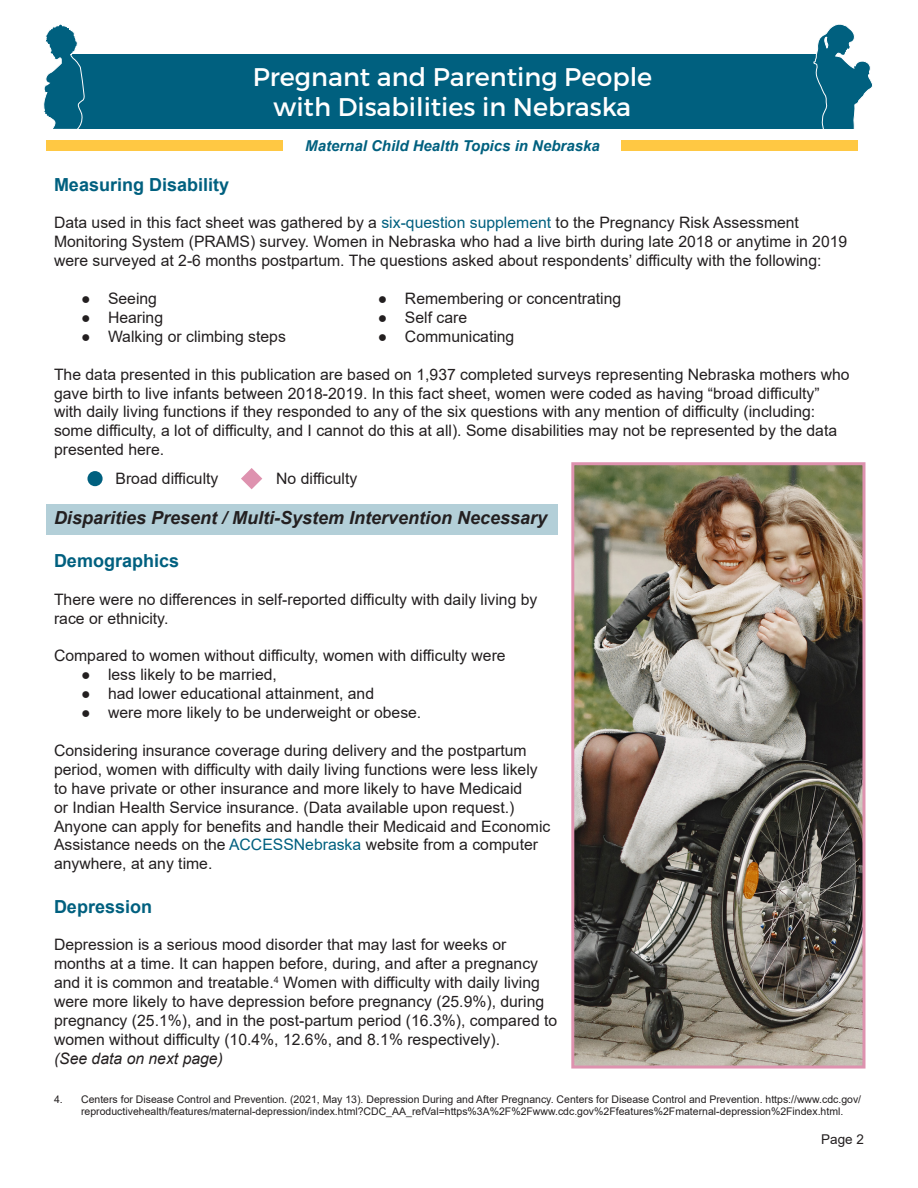
<style>
.page{position:relative;width:918px;height:1188px;background:#fff}
.page>*{position:absolute;margin:0;border:0;box-sizing:border-box;transform-origin:0 0}
.t1{font:25.5px/30.6px "Montserrat";color:#fff;text-align:center}
.t2{font:italic 700 18px "Arial";color:#231f20}
.t3{font:700 18px "Arial";color:#00607f}
.t4{font:15.75px/18.9px "Arial";color:#231f20}
.t5{font:italic 700 15px "Arial";color:#00607f}
.t6{font:13.5px "Arial";color:#231f20}
.t7{font:10.5px/12.6px "Arial";color:#231f20}
.s1{color:#00607f}
.s2{font-style:italic}
</style>
<div class="page">
<div style="left:68px;top:54px;width:761px;height:75px;background:#00607f"></div>
<svg style="left:43px;top:24px;width:41px;height:105px"></svg>
<svg style="left:814px;top:24px;width:59px;height:105px"></svg>
<div style="left:46px;top:140px;width:237px;height:11px;background:#ffc843"></div>
<div style="left:621px;top:140px;width:236px;height:11px;background:#ffc843"></div>
<div style="left:46px;top:505px;width:512px;height:30px;background:#b3cfd8"></div>
<div style="left:87px;top:471px;width:16px;height:15px;background:#00607f;border-radius:50%"></div>
<svg style="left:241px;top:468px;width:21px;height:21px"></svg>
<img style="left:575px;top:466px;width:287px;height:599px">
<div style="left:571px;top:462px;width:295px;height:607px;border:3px solid #de92af"></div>
<h1 class="t1" style="left:253px;top:61px;width:401px">Pregnant and Parenting People with Disabilities in Nebraska</h1>
<p class="t5" style="left:305px;top:136px;width:296px">Maternal Child Health Topics in Nebraska</p>
<p class="t3" style="left:54px;top:172px;width:177px">Measuring Disability</p>
<p class="t4" style="left:54px;top:213px;width:795px">Data used in this fact sheet was gathered by a <span class="s1">six-question supplement</span> to the Pregnancy Risk Assessment<br>Monitoring System (PRAMS) survey. Women in Nebraska who had a live birth during late 2018 or anytime in 2019 were surveyed at 2-6 months postpartum. The questions asked about respondents’ difficulty with the following:</p>
<p class="t4" style="left:81px;top:289px;width:78px">● Seeing</p>
<p class="t4" style="left:378px;top:289px;width:245px">● Remembering or concentrating</p>
<p class="t4" style="left:81px;top:308px;width:84px">● Hearing</p>
<p class="t4" style="left:378px;top:308px;width:91px">● Self care</p>
<p class="t4" style="left:81px;top:327px;width:206px">● Walking or climbing steps</p>
<p class="t4" style="left:378px;top:327px;width:138px">● Communicating</p>
<p class="t4" style="left:54px;top:365px;width:797px">The data presented in this publication are based on 1,937 completed surveys representing Nebraska mothers who gave birth to live infants between 2018-2019. In this fact sheet, women were coded as having “broad difficulty” with daily living functions if they responded to any of the six questions with any mention of difficulty (including: some difficulty, a lot of difficulty, and I cannot do this at all). Some disabilities may not be represented by the data presented here.</p>
<p class="t4" style="left:116px;top:469px;width:104px">Broad difficulty</p>
<p class="t2" style="left:54px;top:505px;width:495px">Disparities Present / Multi-System Intervention Necessary</p>
<p class="t3" style="left:54px;top:548px;width:127px">Demographics</p>
<p class="t4" style="left:54px;top:590px;width:485px">There were no differences in self-reported difficulty with daily living by race or ethnicity.</p>
<p class="t4" style="left:54px;top:646px;width:453px">Compared to women without difficulty, women with difficulty were</p>
<p class="t4" style="left:81px;top:665px;width:197px">● less likely to be married,</p>
<p class="t4" style="left:81px;top:684px;width:295px">● had lower educational attainment, and</p>
<p class="t4" style="left:81px;top:703px;width:342px">● were more likely to be underweight or obese.</p>
<p class="t4" style="left:54px;top:741px;width:498px">Considering insurance coverage during delivery and the postpartum period, women with difficulty with daily living functions were less likely to have private or other insurance and more likely to have Medicaid<br>or Indian Health Service insurance. (Data available upon request.)<br>Anyone can apply for benefits and handle their Medicaid and Economic Assistance needs on the <span class="s1">ACCESSNebraska</span> website from a computer anywhere, at any time.</p>
<p class="t3" style="left:54px;top:893px;width:100px">Depression</p>
<p class="t4" style="left:54px;top:935px;width:505px">Depression is a serious mood disorder that may last for weeks or months at a time. It can happen before, during, and after a pregnancy and it is common and treatable.<sup>4</sup> Women with difficulty with daily living were more likely to have depression before pregnancy (25.9%), during pregnancy (25.1%), and in the post-partum period (16.3%), compared to women without difficulty (10.4%, 12.6%, and 8.1% respectively).<br><span class="s2">(See data on next page)</span></p>
<p class="t4" style="left:276px;top:469px;width:83px">No difficulty</p>
<p class="t7" style="left:81px;top:1093px;width:782px;text-indent:-27px">4. Centers for Disease Control and Prevention. (2021, May 13). Depression During and After Pregnancy. Centers for Disease Control and Prevention. https://www.cdc.gov/ reproductivehealth/features/maternal-depression/index.html?CDC_AA_refVal=https%3A%2F%2Fwww.cdc.gov%2Ffeatures%2Fmaternal-depression%2Findex.html.</p>
<p class="t6" style="left:821px;top:1130px;width:44px">Page 2</p>
</div>
